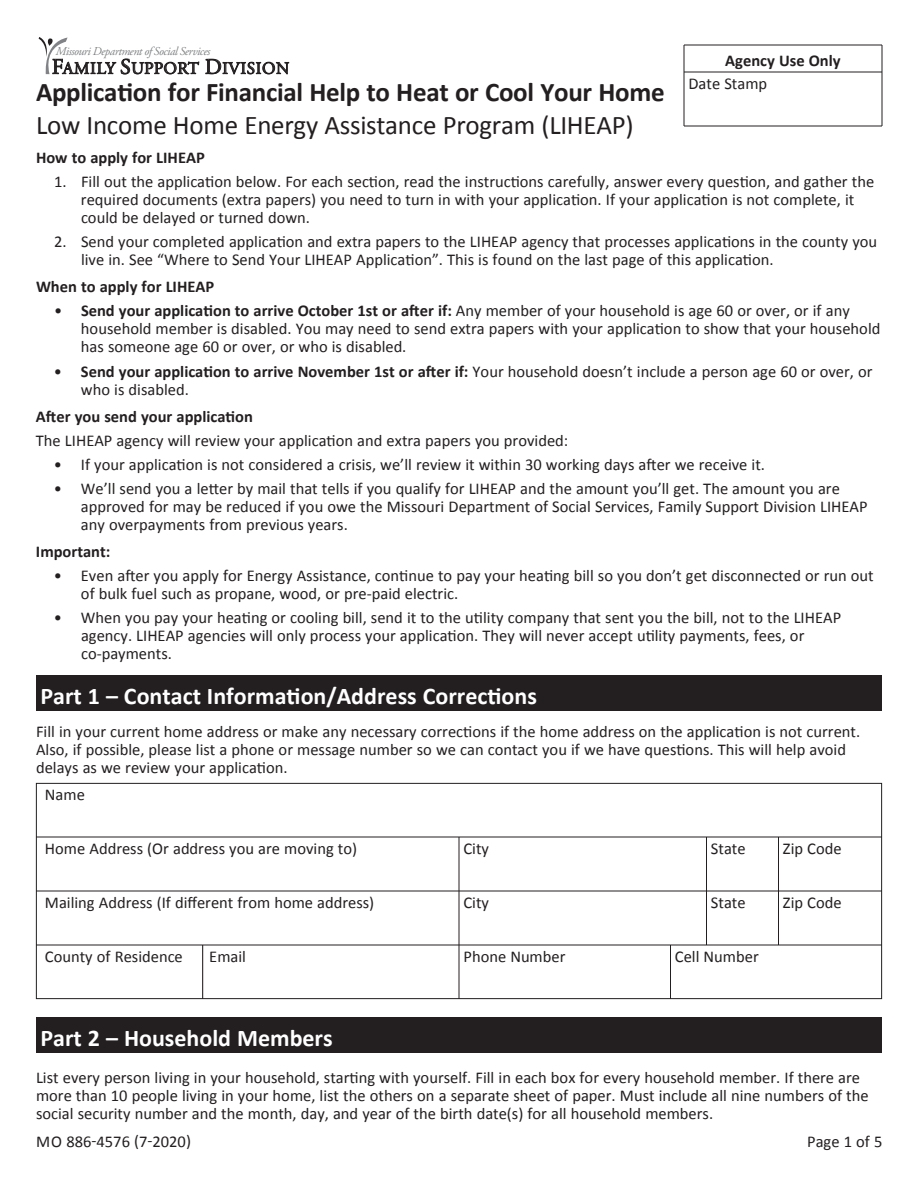
<style>
.page{position:relative;width:918px;height:1188px;background:#fff}
.page>*{position:absolute;margin:0;border:0;box-sizing:border-box;transform-origin:0 0}
.t1{font:700 27px/32.4px "Calibri";letter-spacing:-.01em;color:#231f20}
.t2{font:700 24px "Calibri";color:#fff}
.t3{font:21.75px "Adobe Garamond Pro";color:#231f20}
.t4{font:16.8px "Adobe Garamond Pro";letter-spacing:.035em;color:#231f20}
.t5{font:16.5px/18px "Calibri";color:#231f20}
.t6{font:700 16.5px/22.6px "Calibri";color:#231f20}
.t7{font:italic 12px "Adobe Garamond Pro";letter-spacing:-.04em;color:#808285}
.s1{font-weight:400}
.s2{font-weight:700}
</style>
<div class="page">
<svg style="left:39px;top:37px;width:160px;height:38px"></svg>
<svg style="left:206px;top:59px;width:83px;height:16px"></svg>
<hr style="left:684px;top:45px;width:198px;height:1px;background:#231f20">
<hr style="left:684px;top:72px;width:198px;height:1px;background:#231f20">
<hr style="left:684px;top:45px;width:1px;height:81px;background:#231f20">
<hr style="left:882px;top:45px;width:1px;height:81px;background:#231f20">
<hr style="left:684px;top:126px;width:198px;height:1px;background:#231f20">
<div style="left:36px;top:783px;width:846px;height:216px;border:1px solid #231f20"></div>
<div style="left:36px;top:675px;width:846px;height:36px;background:#231f20"></div>
<hr style="left:36px;top:837px;width:846px;height:1px;background:#231f20">
<hr style="left:36px;top:891px;width:846px;height:1px;background:#231f20">
<hr style="left:36px;top:945px;width:846px;height:1px;background:#231f20">
<hr style="left:202px;top:945px;width:1px;height:54px;background:#231f20">
<hr style="left:459px;top:837px;width:1px;height:162px;background:#231f20">
<hr style="left:670px;top:945px;width:1px;height:54px;background:#231f20">
<hr style="left:706px;top:837px;width:1px;height:108px;background:#231f20">
<hr style="left:778px;top:837px;width:1px;height:108px;background:#231f20">
<div style="left:36px;top:1017px;width:846px;height:36px;background:#231f20"></div>
<p class="t7" style="left:56px;top:44px;width:156px">Missouri Department of Social Services</p>
<p class="t1" style="left:36px;top:76px;width:630px">Application for Financial Help to Heat or Cool Your Home<br><span class="s1">Low Income Home Energy Assistance Program (LIHEAP)</span></p>
<p class="t3" style="left:52px;top:54px;width:13px">F</p>
<p class="t4" style="left:63px;top:58px;width:54px">AMILY</p>
<p class="t3" style="left:120px;top:54px;width:12px">S</p>
<p class="t4" style="left:131px;top:58px;width:69px">UPPORT</p>
<p class="t3" style="left:205px;top:54px;width:18px">D</p>
<p class="t4" style="left:222px;top:58px;width:68px">IVISION</p>
<p class="t6" style="left:688px;top:49px;width:154px;text-indent:37px">Agency Use Only<br><span class="s1">Date Stamp</span></p>
<p class="t6" style="left:36px;top:147px;width:170px">How to apply for LIHEAP</p>
<p class="t5" style="left:81px;top:173px;width:795px;text-indent:-27px">1. Fill out the application below. For each section, read the instructions carefully, answer every question, and gather the required documents (extra papers) you need to turn in with your application. If your application is not complete, it could be delayed or turned down.</p>
<p class="t5" style="left:81px;top:233px;width:798px;text-indent:-27px">2. Send your completed application and extra papers to the LIHEAP agency that processes applications in the county you live in. See “Where to Send Your LIHEAP Application”. This is found on the last page of this application.</p>
<p class="t6" style="left:36px;top:276px;width:180px">When to apply for LIHEAP</p>
<p class="t5" style="left:81px;top:302px;width:801px;text-indent:-27px">• <span class="s2">Send your application to arrive October 1st or after if:</span> Any member of your household is age 60 or over, or if any household member is disabled. You may need to send extra papers with your application to show that your household has someone age 60 or over, or who is disabled.</p>
<p class="t5" style="left:81px;top:362px;width:793px;text-indent:-27px">• <span class="s2">Send your application to arrive November 1st or after if:</span> Your household doesn’t include a person age 60 or over, or who is disabled.</p>
<p class="t5" style="left:36px;top:404px;width:534px;line-height:24px"><span class="s2">After you send your application<br></span>The LIHEAP agency will review your application and extra papers you provided:</p>
<p class="t5" style="left:54px;top:455px;width:713px">• If your application is not considered a crisis, we’ll review it within 30 working days after we receive it.</p>
<p class="t5" style="left:81px;top:479px;width:788px;text-indent:-27px">• We’ll send you a letter by mail that tells if you qualify for LIHEAP and the amount you’ll get. The amount you are approved for may be reduced if you owe the Missouri Department of Social Services, Family Support Division LIHEAP any overpayments from previous years.</p>
<p class="t6" style="left:36px;top:540px;width:76px">Important:</p>
<p class="t5" style="left:81px;top:566px;width:794px;text-indent:-27px">• Even after you apply for Energy Assistance, continue to pay your heating bill so you don’t get disconnected or run out of bulk fuel such as propane, wood, or pre-paid electric.</p>
<p class="t5" style="left:81px;top:608px;width:762px;text-indent:-27px">• When you pay your heating or cooling bill, send it to the utility company that sent you the bill, not to the LIHEAP agency. LIHEAP agencies will only process your application. They will never accept utility payments, fees, or co-payments.</p>
<p class="t2" style="left:40px;top:680px;width:498px">Part 1 – Contact Information/Address Corrections</p>
<p class="t5" style="left:36px;top:722px;width:826px">Fill in your current home address or make any necessary corrections if the home address on the application is not current.<br>Also, if possible, please list a phone or message number so we can contact you if we have questions. This will help avoid delays as we review your application.</p>
<p class="t5" style="left:45px;top:785px;width:41px">Name</p>
<p class="t5" style="left:45px;top:839px;width:314px">Home Address (Or address you are moving to)</p>
<p class="t5" style="left:463px;top:839px;width:27px">City</p>
<p class="t5" style="left:711px;top:839px;width:36px">State</p>
<p class="t5" style="left:783px;top:839px;width:60px">Zip Code</p>
<p class="t5" style="left:45px;top:893px;width:331px">Mailing Address (If different from home address)</p>
<p class="t5" style="left:463px;top:893px;width:27px">City</p>
<p class="t5" style="left:711px;top:893px;width:36px">State</p>
<p class="t5" style="left:783px;top:893px;width:60px">Zip Code</p>
<p class="t5" style="left:45px;top:947px;width:139px">County of Residence</p>
<p class="t5" style="left:209px;top:948px;width:38px">Email</p>
<p class="t5" style="left:463px;top:947px;width:104px">Phone Number</p>
<p class="t5" style="left:675px;top:947px;width:85px">Cell Number</p>
<p class="t2" style="left:40px;top:1022px;width:294px">Part 2 – Household Members</p>
<p class="t5" style="left:36px;top:1069px;width:834px">List every person living in your household, starting with yourself. Fill in each box for every household member. If there are more than 10 people living in your home, list the others on a separate sheet of paper. Must include all nine numbers of the social security number and the month, day, and year of the birth date(s) for all household members.</p>
<p class="t5" style="left:36px;top:1133px;width:156px">MO 886-4576 (7-2020)</p>
<p class="t5" style="left:807px;top:1133px;width:77px">Page 1 of 5</p>
</div>
